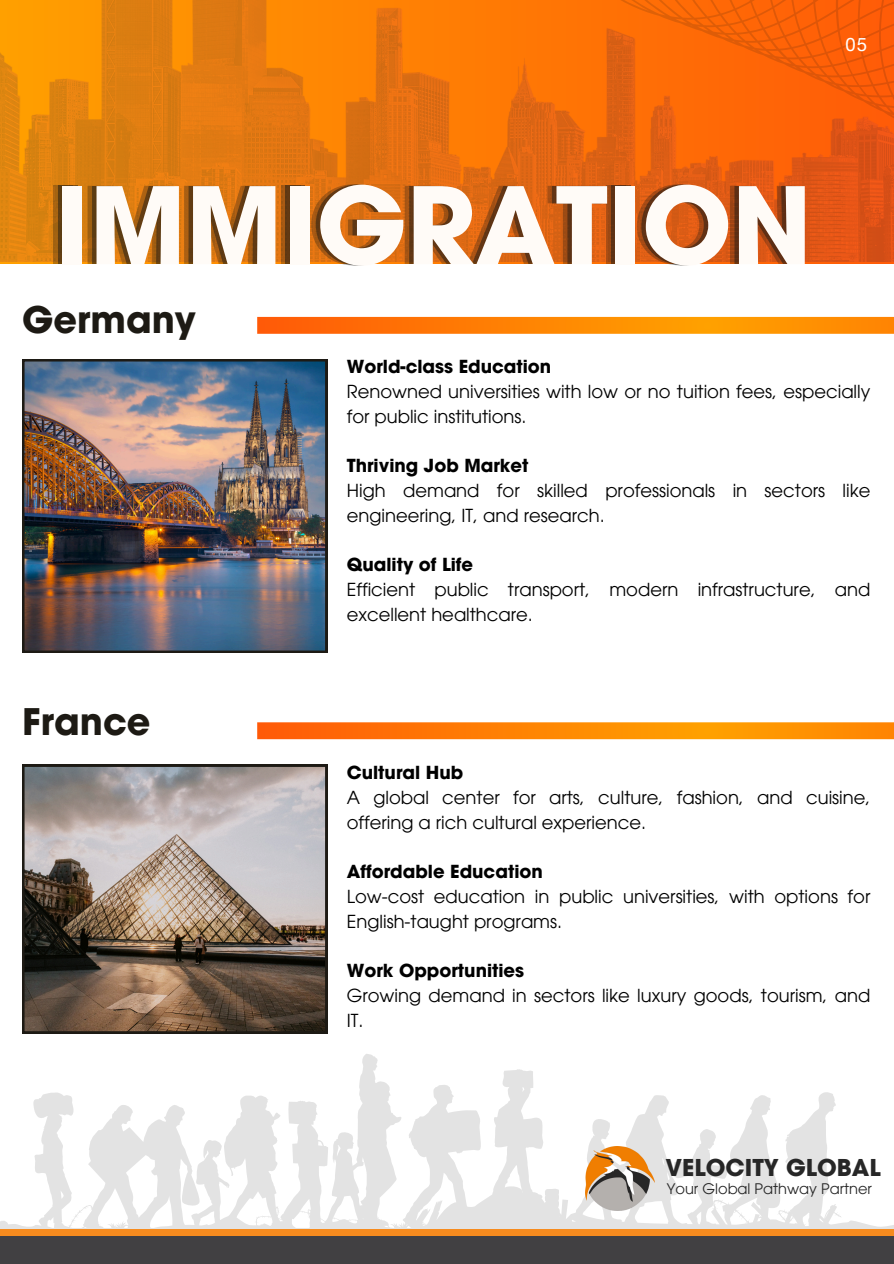
<style>
.page{position:relative;width:894px;height:1264px;background:#fff}
.page>*{position:absolute;margin:0;border:0;box-sizing:border-box;transform-origin:0 0}
.t1{font:700 105.45px "ITC Avant Garde Pro";color:#fffbf7}
.t2{font:700 36.6px "ITC Avant Garde Pro";color:#1d1a14}
.t3{font:700 23.25px "ITC Avant Garde Pro";color:#272727}
.t4{font:18px/24.8px "ITC Avant Garde Pro";color:#000}
.t5{font:700 18px "ITC Avant Garde Pro";color:#000}
.t6{font:18px "Helvetica Now Text";color:#fff}
.t7{font:14.55px "ITC Avant Garde Pro";color:#272727}
</style>
<div class="page">
<img style="left:0;top:0;width:893px;height:261px">
<svg style="left:536px;top:0;width:357px;height:217px"></svg>
<svg style="left:0;top:1054px;width:893px;height:175px"></svg>
<div style="left:0;top:1235px;width:893px;height:28px;background:#414042"></div>
<div style="left:0;top:1229px;width:893px;height:6px;background:#f68b1e"></div>
<img style="left:22px;top:359px;width:305px;height:293px">
<svg style="left:257px;top:317px;width:636px;height:17px"></svg>
<svg style="left:257px;top:722px;width:636px;height:17px"></svg>
<img style="left:22px;top:764px;width:305px;height:269px">
<img style="left:585px;top:1146px;width:69px;height:64px">
<p class="t6" style="left:844px;top:31px;width:25px">05</p>
<p class="t1" style="left:55px;top:186px;width:757px">IMMIGRATION</p>
<p class="t2" style="left:22px;top:305px;width:175px">Germany</p>
<p class="t2" style="left:22px;top:707px;width:130px">France</p>
<p class="t5" style="left:347px;top:360px;width:206px">World-class Education</p>
<h1 class="t4" style="left:347px;top:381px;width:525px">Renowned universities with low or no tuition fees, especially for public institutions.</h1>
<h2 class="t5" style="left:347px;top:459px;width:183px">Thriving Job Market</h2>
<p class="t4" style="left:347px;top:480px;width:525px">High demand for skilled professionals in sectors like engineering, IT, and research.</p>
<p class="t5" style="left:347px;top:558px;width:128px">Quality of Life</p>
<p class="t4" style="left:347px;top:579px;width:525px">Efficient public transport, modern infrastructure, and excellent healthcare.</p>
<h2 class="t5" style="left:347px;top:765px;width:118px">Cultural Hub</h2>
<p class="t4" style="left:347px;top:787px;width:525px">A global center for arts, culture, fashion, and cuisine, offering a rich cultural experience.</p>
<p class="t5" style="left:347px;top:864px;width:197px">Affordable Education</p>
<p class="t4" style="left:347px;top:886px;width:525px">Low-cost education in public universities, with options for<br>English-taught programs.</p>
<p class="t5" style="left:347px;top:963px;width:179px">Work Opportunities</p>
<p class="t4" style="left:347px;top:985px;width:525px">Growing demand in sectors like luxury goods, tourism, and<br>IT.</p>
<p class="t3" style="left:665px;top:1158px;width:217px">VELOCITY GLOBAL</p>
<p class="t7" style="left:666px;top:1183px;width:207px">Your Global Pathway Partner</p>
</div>
